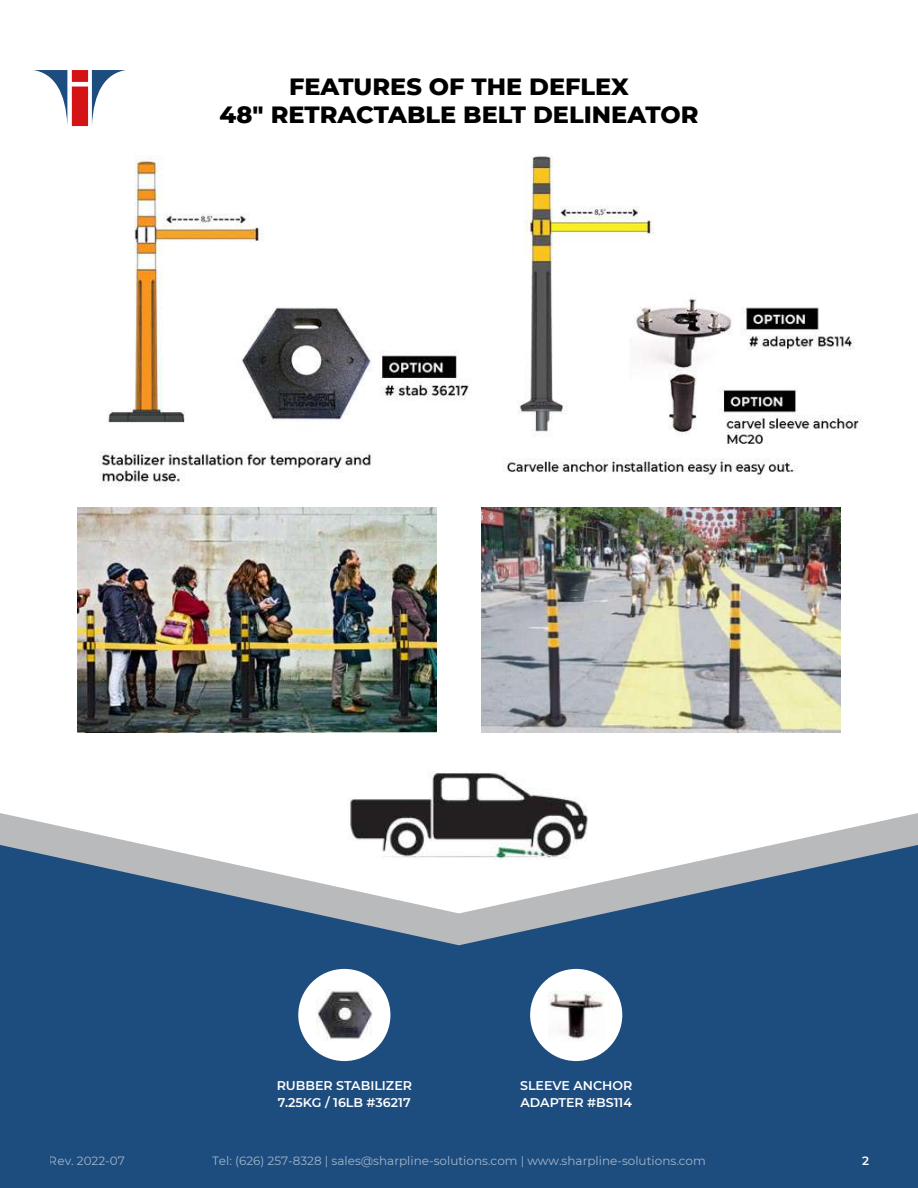
<style>
.page{position:relative;width:918px;height:1188px;background:#fff}
.page>*{position:absolute;margin:0;border:0;box-sizing:border-box;transform-origin:0 0}
.t1{font:800 24px/28.8px "Montserrat";color:#000;text-align:center}
.t2{font:600 12.6px/16.8px "Montserrat";color:#fff}
.t3{font:12px "Montserrat";color:#fff}
.t4{font:600 12px "Montserrat";color:#fff}
</style>
<div class="page">
<svg style="left:0;top:813px;width:918px;height:32px"></svg>
<svg style="left:0;top:845px;width:918px;height:343px;background:#365f8a"></svg>
<img style="left:99px;top:155px;width:763px;height:332px">
<img style="left:77px;top:508px;width:359px;height:225px">
<div style="left:297px;top:968px;width:95px;height:94px;background:#fff;border-radius:50%"></div>
<div style="left:295px;top:966px;width:98px;height:98px;border:3px solid #1d4c7e;border-radius:50%"></div>
<img style="left:316px;top:989px;width:56px;height:52px">
<div style="left:529px;top:968px;width:95px;height:94px;background:#fff;border-radius:50%"></div>
<div style="left:527px;top:966px;width:98px;height:98px;border:3px solid #1d4c7e;border-radius:50%"></div>
<img style="left:548px;top:992px;width:56px;height:48px">
<img style="left:481px;top:508px;width:359px;height:225px">
<svg style="left:34px;top:70px;width:92px;height:56px"></svg>
<img style="left:348px;top:771px;width:243px;height:94px">
<h1 class="t1" style="left:220px;top:70px;width:480px">FEATURES OF THE DEFLEX<br>48ʺ RETRACTABLE BELT DELINEATOR</h1>
<p class="t2" style="left:277px;top:1076px;width:137px">RUBBER STABILIZER<br>7.25KG / 16LB #36217</p>
<p class="t2" style="left:520px;top:1076px;width:114px">SLEEVE ANCHOR<br>ADAPTER #BS114</p>
<p class="t3" style="left:49px;top:1153px;width:78px">Rev. 2022-07</p>
<p class="t3" style="left:212px;top:1153px;width:495px">Tel: (626) 257-8328 | sales@sharpline-solutions.com | www.sharpline-solutions.com</p>
<p class="t4" style="left:862px;top:1152px;width:8px">2</p>
</div>
